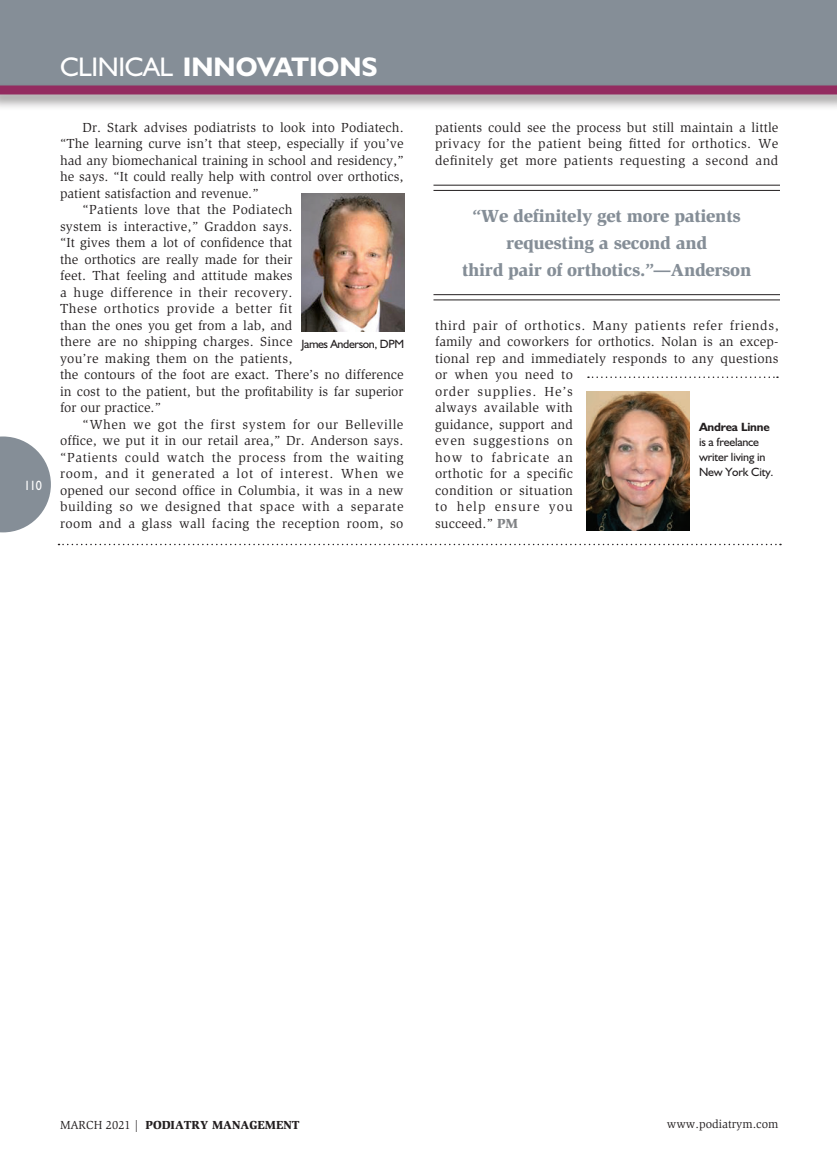
<style>
.page{position:relative;width:837px;height:1161px;background:#fff}
.page>*{position:absolute;margin:0;border:0;box-sizing:border-box;transform-origin:0 0}
.t1{font:700 27px "Humanist 521 BT";color:#fff}
._2011-Callout{font:900 18px/27px "Slimbach";letter-spacing:-.015em;color:#858e97;text-align:center}
._2011-Global_Text{font:13.5px/16.5px "Slimbach";letter-spacing:.02em;color:#231f20;text-align:justify}
.t2{font:13.5px "Humanist 521 BT";color:#fff;scale:.9 1}
._2011-Auth_Bio{font:12px "Humanist 521 BT";letter-spacing:-.015em;color:#231f20}
.t3{font:900 12px "Slimbach";color:#231f20}
.t4{font:12px "Slimbach";color:#231f20}
._2011-Photo_Caption{font:12px "Humanist 521 BT";letter-spacing:-.03em;color:#231f20}
._2011-Auth_Bio-2{font:700 12px "Humanist 521 BT";letter-spacing:-.015em;color:#231f20}
.s1{font-weight:400}
.s2{font-weight:900;color:#808285}
</style>
<div class="page">
<svg style="left:0;top:436px;width:51px;height:96px"></svg>
<div style="left:0;top:0;width:837px;height:88px;background:#858e97"></div>
<div style="left:0;top:82px;width:837px;height:29px;background:#231f20;opacity:.5"></div>
<div style="left:0;top:86px;width:837px;height:8px;background:#932b60"></div>
<svg style="left:58px;top:544px;width:723px;height:1px"></svg>
<svg style="left:588px;top:376px;width:190px;height:2px"></svg>
<img style="left:586px;top:392px;width:104px;height:139px">
<img style="left:302px;top:194px;width:103px;height:138px">
<hr style="left:434px;top:185px;width:346px;height:1px;background:#231f20">
<hr style="left:434px;top:190px;width:346px;height:1px;background:#231f20">
<hr style="left:434px;top:294px;width:346px;height:1px;background:#231f20">
<hr style="left:434px;top:300px;width:346px;height:1px;background:#231f20">
<p class="t2" style="left:24px;top:477px;width:21px">110</p>
<p class="t1" style="left:60px;top:50px;width:319px"><span class="s1">CLINICAL</span> INNOVATIONS</p>
<p class="_2011-Global_Text" style="left:60px;top:119px;width:345px;text-indent:23px">Dr. Stark advises podiatrists to look into Podiatech. “The learning curve isn’t that steep, especially if you’ve had any biomechanical training in school and residency,” he says. “It could really help with control over orthotics, patient satisfaction and revenue.”</p>
<p class="_2011-Global_Text" style="left:60px;top:201px;width:345px;text-align:left;text-indent:23px">“Patients love that the Podiatech<br>system is interactive,” Graddon says.<br>“It gives them a lot of confidence that<br>the orthotics are really made for their<br>feet. That feeling and attitude makes<br>a huge difference in their recovery.<br>These orthotics provide a better fit<br>than the ones you get from a lab, and<br>there are no shipping charges. Since<br>you’re making them on the patients,<br>the contours of the foot are exact. There’s no difference in cost to the patient, but the profitability is far superior for our practice.”</p>
<p class="_2011-Global_Text" style="left:60px;top:416px;width:345px;text-indent:23px">“When we got the first system for our Belleville office, we put it in our retail area,” Dr. Anderson says. “Patients could watch the process from the waiting room, and it generated a lot of interest. When we opened our second office in Columbia, it was in a new building so we designed that space with a separate room and a glass wall facing the reception room, so</p>
<p class="_2011-Photo_Caption" style="left:302px;top:337px;width:104px">James Anderson, DPM</p>
<p class="_2011-Global_Text" style="left:435px;top:119px;width:345px">patients could see the process but still maintain a little privacy for the patient being fitted for orthotics. We definitely get more patients requesting a second and</p>
<p class="_2011-Callout" style="left:473px;top:202px;width:270px">“We definitely get more patients requesting a second and</p>
<p class="_2011-Callout" style="left:462px;top:256px;width:291px">third pair of orthotics.”—Anderson</p>
<p class="_2011-Global_Text" style="left:435px;top:317px;width:345px;text-align:left">third pair of orthotics. Many patients refer friends, family and coworkers for orthotics. Nolan is an excep&shy;tional rep and immediately responds to any questions or when you need to<br>order supplies. He’s<br>always available with<br>guidance, support and<br>even suggestions on<br>how to fabricate an<br>orthotic for a specific<br>condition or situation<br>to help ensure you<br>succeed.” <span class="s2">PM</span></p>
<p class="_2011-Auth_Bio-2" style="left:699px;top:420px;width:72px">Andrea Linne</p>
<p class="_2011-Auth_Bio" style="left:699px;top:435px;width:62px">is a freelance</p>
<p class="_2011-Auth_Bio" style="left:699px;top:450px;width:68px">writer living in</p>
<p class="_2011-Auth_Bio" style="left:699px;top:465px;width:76px">New York City.</p>
<p class="t3" style="left:60px;top:1117px;width:241px"><span class="s1">MARCH 2021 |</span> PODIATRY MANAGEMENT</p>
<p class="t4" style="left:667px;top:1117px;width:113px">www.podiatrym.com</p>
</div>
